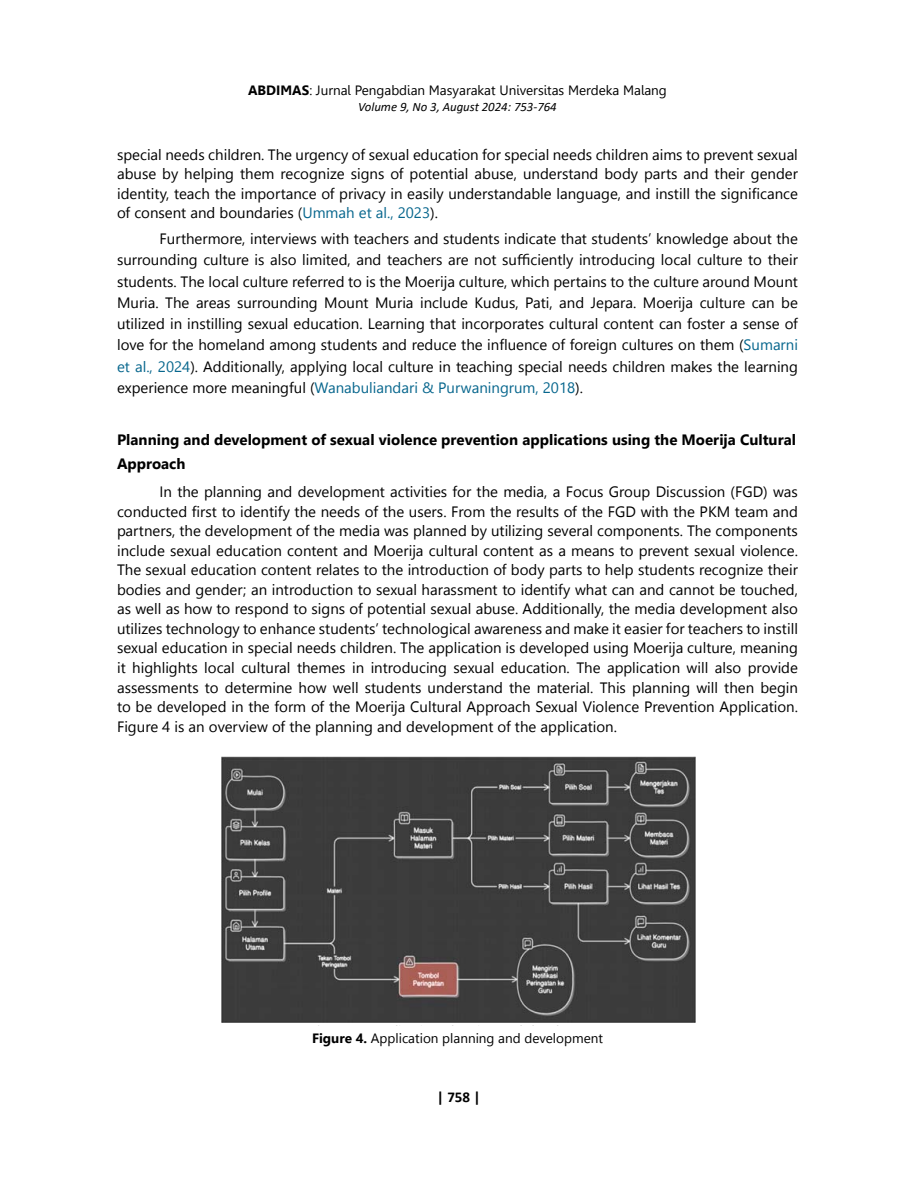
<style>
.page{position:relative;width:915px;height:1191px;background:#fff}
.page>*{position:absolute;margin:0;border:0;box-sizing:border-box;transform-origin:0 0}
.t1{font:15px/19.5px "Segoe UI";color:#000;text-align:justify}
.t2{font:700 15px/24px "Segoe UI";color:#000}
.t3{font:700 15px "Calibri";color:#000}
.t4{font:13.8px "Segoe UI";color:#000}
.t5{font:13.5px "Gisha";color:#000}
.t6{font:13.5px "Segoe UI";color:#000}
.t7{font:italic 12.75px "Calibri";color:#000}
.s1{font-weight:700}
.s2{color:#07668d}
</style>
<div class="page">
<img style="left:221px;top:756px;width:474px;height:266px">
<p class="t5" style="left:248px;top:83px;width:420px"><span class="s1">ABDIMAS</span>: Jurnal Pengabdian Masyarakat Universitas Merdeka Malang</p>
<p class="t7" style="left:358px;top:97px;width:200px">Volume 9, No 3, August 2024: 753-764</p>
<p class="t1" style="left:117px;top:144px;width:682px">special needs children. The urgency of sexual education for special needs children aims to prevent sexual abuse by helping them recognize signs of potential abuse, understand body parts and their gender identity, teach the importance of privacy in easily understandable language, and instill the significance of consent and boundaries (<span class="s2">Ummah et al., 2023</span>).</p>
<p class="t1" style="left:117px;top:228px;width:682px;line-height:21.3px;text-indent:43px">Furthermore, interviews with teachers and students indicate that students’ knowledge about the surrounding culture is also limited, and teachers are not sufficiently introducing local culture to their students. The local culture referred to is the Moerija culture, which pertains to the culture around Mount Muria. The areas surrounding Mount Muria include Kudus, Pati, and Jepara. Moerija culture can be utilized in instilling sexual education. Learning that incorporates cultural content can foster a sense of love for the homeland among students and reduce the influence of foreign cultures on them (<span class="s2">Sumarni et al., 2024</span>). Additionally, applying local culture in teaching special needs children makes the learning experience more meaningful (<span class="s2">Wanabuliandari &amp; Purwaningrum, 2018</span>).</p>
<p class="t2" style="left:117px;top:428px;width:680px">Planning and development of sexual violence prevention applications using the Moerija Cultural<br>Approach</p>
<p class="t1" style="left:117px;top:482px;width:682px;text-indent:43px">In the planning and development activities for the media, a Focus Group Discussion (FGD) was conducted first to identify the needs of the users. From the results of the FGD with the PKM team and partners, the development of the media was planned by utilizing several components. The components include sexual education content and Moerija cultural content as a means to prevent sexual violence.<br>The sexual education content relates to the introduction of body parts to help students recognize their bodies and gender; an introduction to sexual harassment to identify what can and cannot be touched, as well as how to respond to signs of potential sexual abuse. Additionally, the media development also utilizes technology to enhance students’ technological awareness and make it easier for teachers to instill sexual education in special needs children. The application is developed using Moerija culture, meaning it highlights local cultural themes in introducing sexual education. The application will also provide assessments to determine how well students understand the material. This planning will then begin to be developed in the form of the Moerija Cultural Approach Sexual Violence Prevention Application.<br>Figure 4 is an overview of the planning and development of the application.</p>
<p class="t4" style="left:309px;top:1020px;width:299px"><span class="s1">Figure 4.</span> Application planning and development</p>
<p class="t6" style="left:312px;top:1027px;width:292px"><span class="s1">Figure 4.</span> Application planning and development</p>
<p class="t3" style="left:436px;top:1086px;width:45px">| 758 |</p>
</div>
